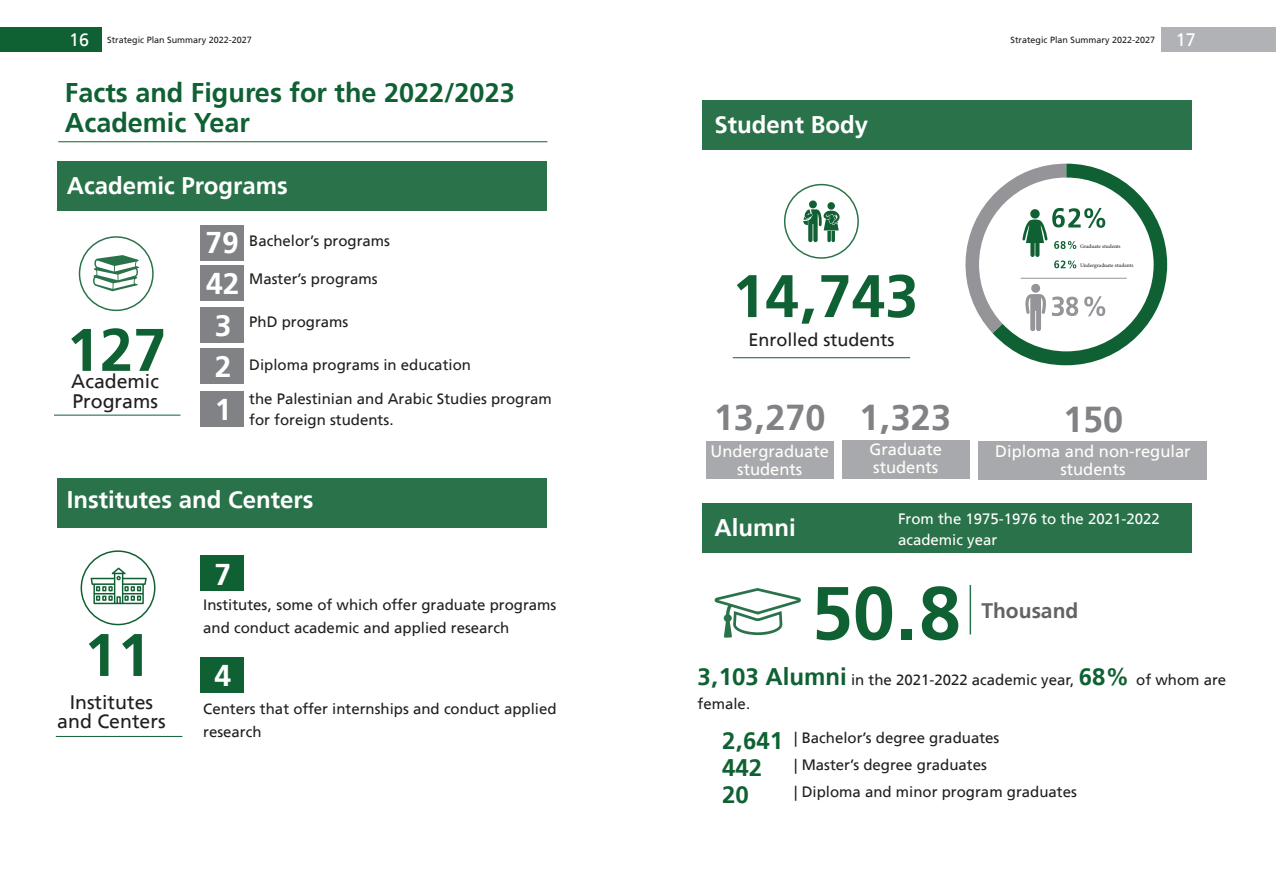
<style>
.page{position:relative;width:1276px;height:893px;background:#fff}
.page>*{position:absolute;margin:0;border:0;box-sizing:border-box;transform-origin:0 0}
.t1{font:700 75px "Frutiger LT Arabic 65";color:#0f6133}
.t2{font:700 60px "Frutiger LT Arabic 65";color:#0f6133}
.t3{font:700 36px "Frutiger LT Arabic 65";color:#808285}
.t4{font:700 30px "Frutiger LT Arabic 65";color:#fff}
.t5{font:700 27px "Frutiger LT Arabic 65";color:#0f6133}
.t6{font:700 24px "Frutiger LT Arabic 65";color:#fff}
.t7{font:700 24px "Frutiger LT Arabic 65";color:#0f6133}
.t8{font:700 21px "Frutiger LT Arabic 65";color:#636366}
.t9{font:19.5px/19.5px "Frutiger LT Arabic 55 Roman";color:#231f20;text-align:center}
.t10{font:18px "Frutiger LT Arabic 55 Roman";color:#231f20}
.t11{font:16.5px/18px "Frutiger LT Arabic 55 Roman";color:#fffefa;text-align:center}
.t12{font:15px/22.5px "Frutiger LT Arabic 55 Roman";color:#231f20}
.t13{font:15px/21px "Frutiger LT Arabic 55 Roman";color:#fff}
.t14{font:9px "Frutiger LT Arabic 55 Roman";color:#231f20}
.t15{font:7.5px "Adobe Arabic";color:#231f20}
.s1{font-size:18px;color:#fff}
.s2{font-family:"Frutiger LT Arabic 65";font-weight:700;font-size:24px;color:#0f6133}
</style>
<div class="page">
<div style="left:1161px;top:28px;width:115px;height:24px;background:#b1b2b6"></div>
<div style="left:0;top:28px;width:102px;height:24px;background:#0f6133"></div>
<div style="left:200px;top:226px;width:44px;height:35px;background:#808285"></div>
<div style="left:200px;top:556px;width:44px;height:35px;background:#0f6133"></div>
<div style="left:200px;top:658px;width:44px;height:35px;background:#0f6133"></div>
<div style="left:200px;top:266px;width:44px;height:35px;background:#808285"></div>
<div style="left:200px;top:307px;width:44px;height:35px;background:#808285"></div>
<div style="left:200px;top:349px;width:44px;height:35px;background:#808285"></div>
<div style="left:200px;top:392px;width:44px;height:35px;background:#808285"></div>
<div style="left:57px;top:478px;width:489px;height:50px;background:#2a724a"></div>
<div style="left:57px;top:162px;width:489px;height:49px;background:#2a724a"></div>
<hr style="left:58px;top:141px;width:489px;height:1px;background:#0f6133">
<hr style="left:54px;top:415px;width:127px;height:1px;background:#0f6133">
<hr style="left:56px;top:736px;width:126px;height:1px;background:#0f6133">
<div style="left:79px;top:236px;width:75px;height:75px;border:2px solid #0f6133;border-radius:50%"></div>
<svg style="left:93px;top:255px;width:47px;height:36px"></svg>
<div style="left:81px;top:550px;width:74px;height:75px;border:2px solid #0f6133;border-radius:50%"></div>
<svg style="left:90px;top:567px;width:57px;height:37px"></svg>
<div style="left:702px;top:101px;width:489px;height:49px;background:#2a724a"></div>
<hr style="left:733px;top:357px;width:177px;height:1px;background:#0f6133">
<div style="left:784px;top:184px;width:75px;height:75px;border:2px solid #0f6133;border-radius:50%"></div>
<svg style="left:803px;top:202px;width:36px;height:40px"></svg>
<div style="left:706px;top:441px;width:127px;height:38px;background:#a8a9ad"></div>
<div style="left:842px;top:440px;width:127px;height:39px;background:#a8a9ad"></div>
<div style="left:978px;top:441px;width:228px;height:38px;background:#a8a9ad"></div>
<div style="left:702px;top:503px;width:489px;height:50px;background:#2a724a"></div>
<svg style="left:714px;top:588px;width:87px;height:50px"></svg>
<hr style="left:969px;top:585px;width:2px;height:49px;background:#0f6133">
<svg style="left:965px;top:164px;width:202px;height:201px"></svg>
<p class="t14" style="left:69px;top:33px;width:184px"><span class="s1">16</span> Strategic Plan Summary 2022-2027</p>
<p class="t14" style="left:1010px;top:33px;width:187px">Strategic Plan Summary 2022-2027 <span class="s1">17</span></p>
<p class="t5" style="left:65px;top:70px;width:451px">Facts and Figures for the 2022/2023</p>
<p class="t5" style="left:65px;top:100px;width:187px">Academic Year</p>
<p class="t6" style="left:714px;top:105px;width:155px">Student Body</p>
<p class="t6" style="left:67px;top:166px;width:222px">Academic Programs</p>
<p class="t2" style="left:66px;top:301px;width:102px">127</p>
<p class="t9" style="left:71px;top:372px;width:89px">Academic</p>
<p class="t9" style="left:72px;top:391px;width:87px">Programs</p>
<p class="t4" style="left:205px;top:218px;width:35px">79</p>
<p class="t4" style="left:206px;top:259px;width:35px">42</p>
<p class="t4" style="left:215px;top:301px;width:18px">3</p>
<p class="t4" style="left:215px;top:342px;width:18px">2</p>
<p class="t4" style="left:215px;top:385px;width:18px">1</p>
<p class="t12" style="left:249px;top:230px;width:142px">Bachelor’s programs</p>
<p class="t12" style="left:249px;top:267px;width:130px">Master’s programs</p>
<p class="t12" style="left:249px;top:310px;width:101px">PhD programs</p>
<p class="t12" style="left:249px;top:353px;width:223px">Diploma programs in education</p>
<p class="t12" style="left:249px;top:388px;width:304px;line-height:21px">the Palestinian and Arabic Studies program for foreign students.</p>
<p class="t6" style="left:67px;top:480px;width:248px">Institutes and Centers</p>
<p class="t2" style="left:84px;top:606px;width:68px">11</p>
<p class="t9" style="left:57px;top:692px;width:110px">Institutes and Centers</p>
<p class="t4" style="left:214px;top:550px;width:18px">7</p>
<p class="t12" style="left:203px;top:593px;width:355px">Institutes, some of which offer graduate programs and conduct academic and applied research</p>
<p class="t4" style="left:214px;top:651px;width:18px">4</p>
<p class="t12" style="left:203px;top:698px;width:355px">Centers that offer internships and conduct applied research</p>
<p class="t15" style="left:1080px;top:241px;width:42px">Graduate students</p>
<p class="t2" style="left:732px;top:247px;width:188px">14,743</p>
<p class="t10" style="left:748px;top:326px;width:148px">Enrolled students</p>
<p class="t3" style="left:713px;top:388px;width:113px">13,270</p>
<p class="t3" style="left:859px;top:388px;width:93px">1,323</p>
<p class="t11" style="left:710px;top:442px;width:120px">Undergraduate students</p>
<p class="t11" style="left:869px;top:440px;width:74px">Graduate</p>
<p class="t11" style="left:873px;top:458px;width:67px">students</p>
<p class="t15" style="left:1080px;top:260px;width:55px">Undergraduate students</p>
<p class="t3" style="left:1063px;top:390px;width:62px">150</p>
<p class="t11" style="left:995px;top:442px;width:197px">Diploma and non-regular students</p>
<p class="t6" style="left:714px;top:508px;width:83px">Alumni</p>
<p class="t13" style="left:898px;top:508px;width:263px">From the 1975-1976 to the 2021-2022 academic year</p>
<p class="t1" style="left:811px;top:552px;width:151px">50.8</p>
<p class="t8" style="left:981px;top:594px;width:98px">Thousand</p>
<p class="t12" style="left:697px;top:668px;width:530px;line-height:24px"><span class="s2">3,103 Alumni</span> in the 2021-2022 academic year, <span class="s2">68%</span> of whom are female.</p>
<p class="t7" style="left:722px;top:721px;width:63px">2,641</p>
<p class="t7" style="left:722px;top:748px;width:42px">442</p>
<p class="t7" style="left:722px;top:775px;width:28px">20</p>
<p class="t12" style="left:794px;top:727px;width:207px">| Bachelor’s degree graduates</p>
<p class="t12" style="left:794px;top:754px;width:194px">| Master’s degree graduates</p>
<p class="t12" style="left:794px;top:781px;width:284px">| Diploma and minor program graduates</p>
</div>
